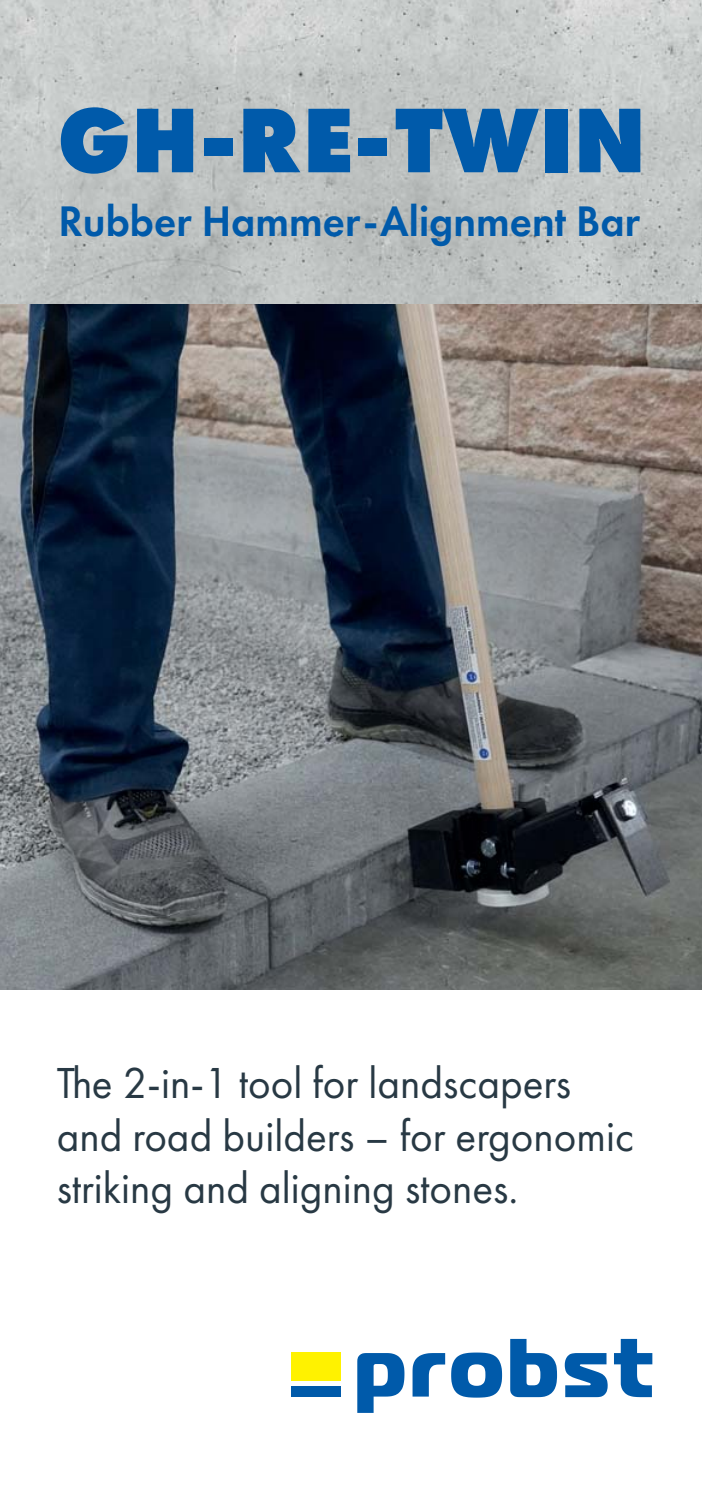
<style>
.page{position:relative;width:702px;height:1489px;background:#fff}
.page>*{position:absolute;margin:0;border:0;box-sizing:border-box;transform-origin:0 0}
.t1{font:800 95.25px "Futura PT";color:#005aaa;scale:.96 1}
.t2{font:45px/52.5px "Futura PT";color:#283944;scale:.96 1}
.t3{font:600 44.25px "Futura PT";color:#005aaa;scale:.96 1}
</style>
<div class="page">
<img style="left:0;top:0;width:702px;height:305px">
<div style="left:291px;top:1352px;width:49px;height:28px;background:#fff200"></div>
<svg style="left:357px;top:1353px;width:47px;height:59px"></svg>
<svg style="left:412px;top:1353px;width:33px;height:43px"></svg>
<svg style="left:451px;top:1352px;width:51px;height:45px"></svg>
<svg style="left:510px;top:1338px;width:47px;height:58px"></svg>
<svg style="left:564px;top:1353px;width:43px;height:43px"></svg>
<svg style="left:614px;top:1338px;width:38px;height:58px"></svg>
<div style="left:291px;top:1385px;width:49px;height:11px;background:#005aaa"></div>
<img style="left:0;top:305px;width:702px;height:684px">
<h1 class="t1" style="left:57px;top:93px;width:615px">GH-RE-TWIN</h1>
<p class="t3" style="left:58px;top:199px;width:607px">Rubber Hammer-Alignment Bar</p>
<p class="t2" style="left:57px;top:1058px;width:602px">The 2-in-1 tool for landscapers and road builders – for ergonomic striking and aligning stones.</p>
</div>
